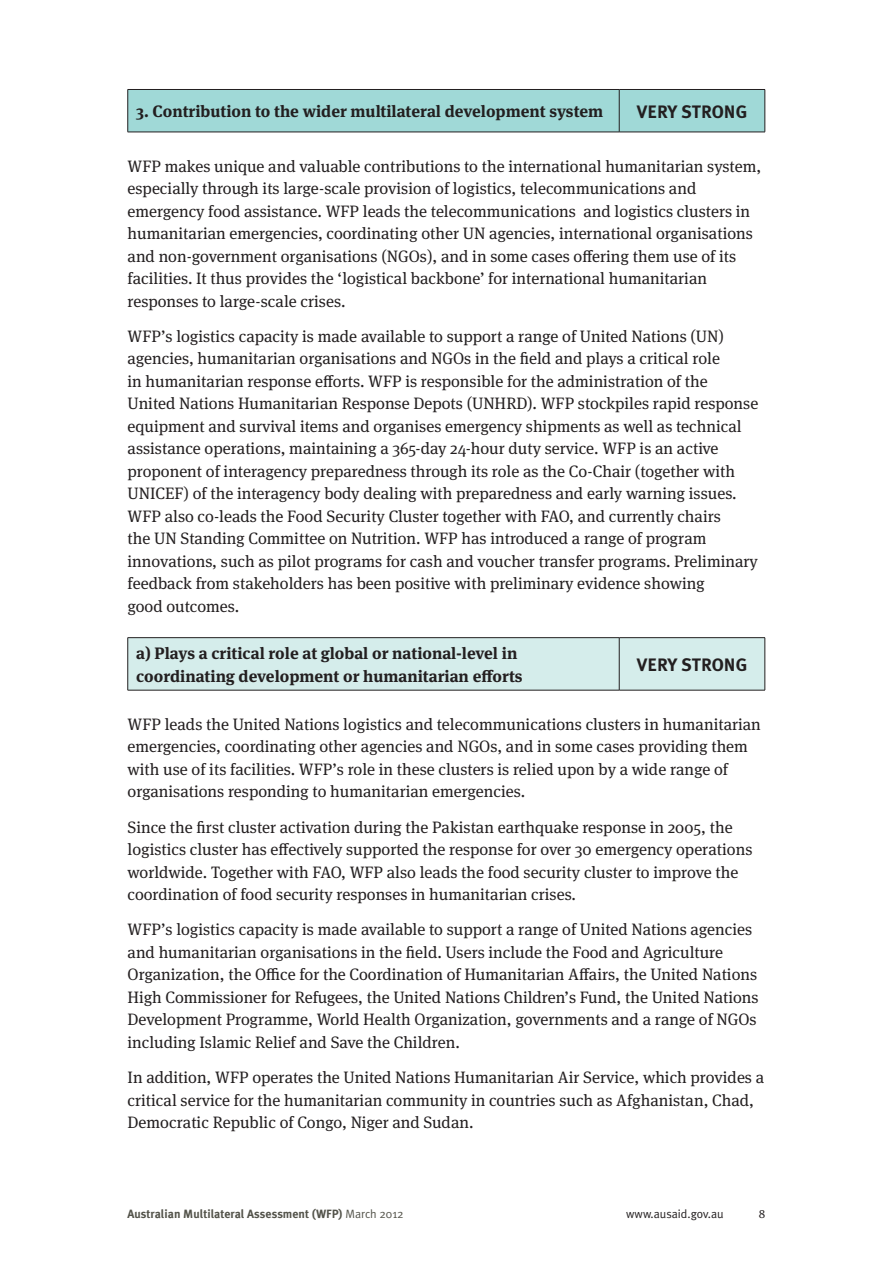
<style>
.page{position:relative;width:893px;height:1263px;background:#fff}
.page>*{position:absolute;margin:0;border:0;box-sizing:border-box;transform-origin:0 0}
._08bbbb_RIGHT_COLUMN{font:700 18px "Meta Plus";color:#231f20}
._04__BODY_TEXT{font:16.5px/22.5px "Meta Serif OT";color:#231f20}
._04__BODY_TEXT-2{font:700 16.5px/22.5px "Meta Serif OT";color:#231f20}
.t1{font:700 12px "Meta Plus";color:#53534a}
.t2{font:12px "Meta Plus Normal";color:#231f20}
.t3{font:12px "Meta Serif OT";color:#231f20}
.s1{font-family:"Meta Plus Normal";font-weight:400}
</style>
<div class="page">
<div style="left:128px;top:90px;width:637px;height:42px;background:#a0d9d7"></div>
<hr style="left:128px;top:89px;width:491px;height:1px;background:#231f20">
<hr style="left:619px;top:89px;width:146px;height:1px;background:#231f20">
<hr style="left:619px;top:90px;width:1px;height:42px;background:#231f20">
<hr style="left:128px;top:132px;width:491px;height:1px;background:#231f20">
<hr style="left:619px;top:132px;width:146px;height:1px;background:#231f20">
<hr style="left:127px;top:90px;width:1px;height:42px;background:#231f20">
<hr style="left:765px;top:90px;width:1px;height:42px;background:#231f20">
<div style="left:128px;top:638px;width:637px;height:52px;background:#d5edeb"></div>
<hr style="left:128px;top:637px;width:491px;height:1px;background:#231f20">
<hr style="left:619px;top:637px;width:146px;height:1px;background:#231f20">
<hr style="left:619px;top:638px;width:1px;height:52px;background:#231f20">
<hr style="left:128px;top:690px;width:491px;height:1px;background:#231f20">
<hr style="left:619px;top:690px;width:146px;height:1px;background:#231f20">
<hr style="left:127px;top:638px;width:1px;height:52px;background:#231f20">
<hr style="left:765px;top:638px;width:1px;height:52px;background:#231f20">
<p class="_04__BODY_TEXT-2" style="left:136px;top:100px;width:468px">3. Contribution to the wider multilateral development system</p>
<p class="_08bbbb_RIGHT_COLUMN" style="left:637px;top:101px;width:112px">VERY STRONG</p>
<p class="_04__BODY_TEXT" style="left:128px;top:155px;width:635px">WFP makes unique and valuable contributions to the international humanitarian system, especially through its large-scale provision of logistics, telecommunications and emergency food assistance. WFP leads the telecommunications and logistics clusters in humanitarian emergencies, coordinating other UN agencies, international organisations and non-government organisations (NGOs), and in some cases offering them use of its facilities. It thus provides the ‘logistical backbone’ for international humanitarian responses to large-scale crises.</p>
<p class="_04__BODY_TEXT" style="left:128px;top:325px;width:632px">WFP’s logistics capacity is made available to support a range of United Nations (UN) agencies, humanitarian organisations and NGOs in the field and plays a critical role<br>in humanitarian response efforts. WFP is responsible for the administration of the United Nations Humanitarian Response Depots (UNHRD). WFP stockpiles rapid response equipment and survival items and organises emergency shipments as well as technical assistance operations, maintaining a 365-day 24-hour duty service. WFP is an active proponent of interagency preparedness through its role as the Co-Chair (together with UNICEF) of the interagency body dealing with preparedness and early warning issues.<br>WFP also co-leads the Food Security Cluster together with FAO, and currently chairs<br>the UN Standing Committee on Nutrition. WFP has introduced a range of program innovations, such as pilot programs for cash and voucher transfer programs. Preliminary feedback from stakeholders has been positive with preliminary evidence showing<br>good outcomes.</p>
<p class="_04__BODY_TEXT-2" style="left:136px;top:642px;width:388px">a) Plays a critical role at global or national-level in coordinating development or humanitarian efforts</p>
<p class="_08bbbb_RIGHT_COLUMN" style="left:637px;top:654px;width:112px">VERY STRONG</p>
<p class="_04__BODY_TEXT" style="left:128px;top:713px;width:635px">WFP leads the United Nations logistics and telecommunications clusters in humanitarian emergencies, coordinating other agencies and NGOs, and in some cases providing them with use of its facilities. WFP’s role in these clusters is relied upon by a wide range of organisations responding to humanitarian emergencies.</p>
<p class="_04__BODY_TEXT" style="left:128px;top:816px;width:626px">Since the first cluster activation during the Pakistan earthquake response in 2005, the logistics cluster has effectively supported the response for over 30 emergency operations worldwide. Together with FAO, WFP also leads the food security cluster to improve the coordination of food security responses in humanitarian crises.</p>
<p class="_04__BODY_TEXT" style="left:128px;top:919px;width:633px">WFP’s logistics capacity is made available to support a range of United Nations agencies and humanitarian organisations in the field. Users include the Food and Agriculture Organization, the Office for the Coordination of Humanitarian Affairs, the United Nations High Commissioner for Refugees, the United Nations Children’s Fund, the United Nations Development Programme, World Health Organization, governments and a range of NGOs including Islamic Relief and Save the Children.</p>
<p class="_04__BODY_TEXT" style="left:128px;top:1066px;width:638px">In addition, WFP operates the United Nations Humanitarian Air Service, which provides a critical service for the humanitarian community in countries such as Afghanistan, Chad,<br>Democratic Republic of Congo, Niger and Sudan.</p>
<p class="t1" style="left:128px;top:1207px;width:278px">Australian Multilateral Assessment (WFP) <span class="s1">March 2012</span></p>
<p class="t2" style="left:626px;top:1207px;width:99px">www.ausaid.gov.au</p>
<p class="t3" style="left:759px;top:1207px;width:8px">8</p>
</div>
